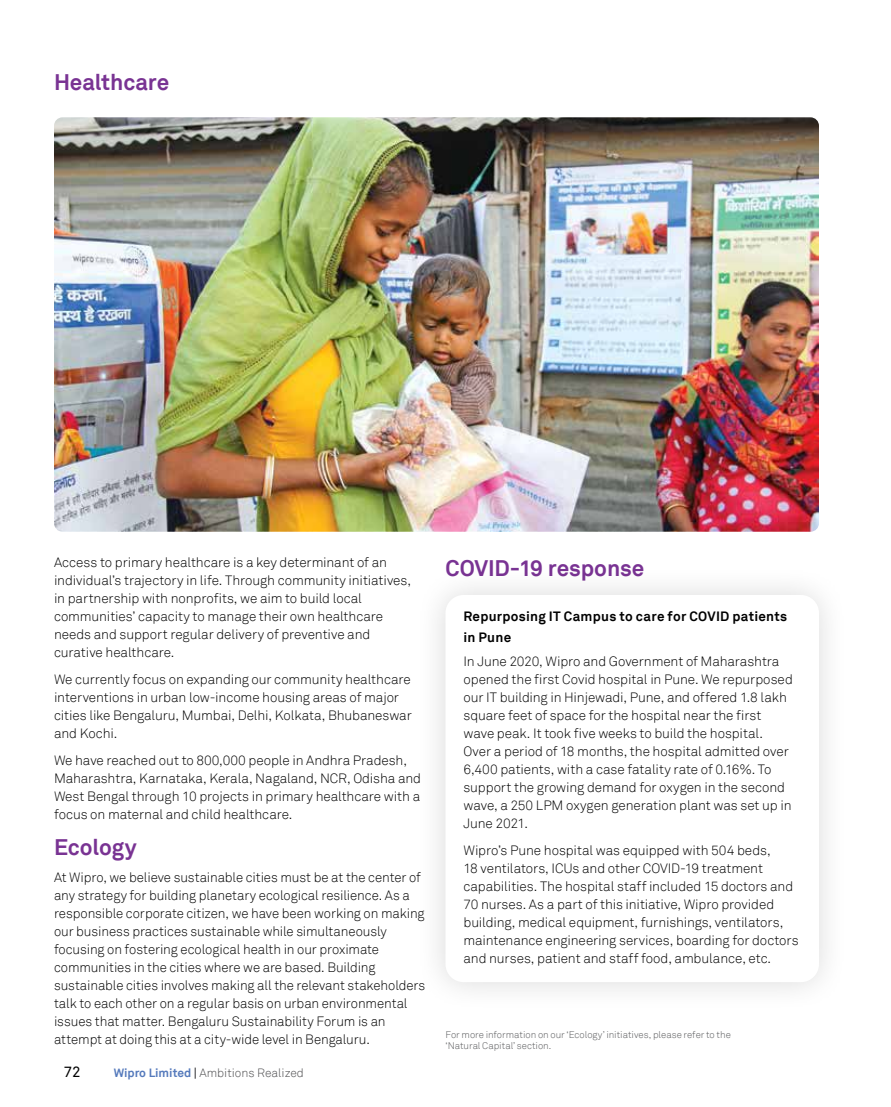
<style>
.page{position:relative;width:891px;height:1107px;background:#fff}
.page>*{position:absolute;margin:0;border:0;box-sizing:border-box;transform-origin:0 0}
.t1{font:700 22.5px "Wipro Akkurat TT";letter-spacing:-.005em;color:#793393}
.t2{font:15px "Wipro Akkurat TT";color:#000}
.t3{font:300 13.5px/18px "Wipro Akkurat TT";letter-spacing:-.005em;color:#000}
.t4{font:700 13.5px/21px "Wipro Akkurat TT";letter-spacing:.02em;color:#000}
.t5{font:300 12px "Wipro Akkurat TT";color:#4d4d4f}
.t6{font:300 9.6px/10.8px "Wipro Akkurat TT";letter-spacing:-.005em;color:#58595b}
.s1{font-weight:700;color:#557abc}
.s2{font-weight:700}
</style>
<div class="page">
<img style="left:54px;top:117px;width:765px;height:415px">
<div style="left:415px;top:565px;width:435px;height:448px;background:#fbfbfb"></div>
<div style="left:445px;top:595px;width:374px;height:387px;background:#fff;border-radius:18px"></div>
<h1 class="t1" style="left:54px;top:68px;width:117px">Healthcare</h1>
<p class="t3" style="left:54px;top:553px;width:359px">Access to primary healthcare is a key determinant of an individual’s trajectory in life. Through community initiatives, in partnership with nonprofits, we aim to build local communities’ capacity to manage their own healthcare needs and support regular delivery of preventive and curative healthcare.</p>
<p class="t3" style="left:54px;top:670px;width:359px">We currently focus on expanding our community healthcare interventions in urban low-income housing areas of major cities like Bengaluru, Mumbai, Delhi, Kolkata, Bhubaneswar and Kochi.</p>
<p class="t3" style="left:54px;top:751px;width:369px">We have reached out to 800,000 people in Andhra Pradesh, Maharashtra, Karnataka, Kerala, Nagaland, NCR, Odisha and West Bengal through 10 projects in primary healthcare with a focus on maternal and child healthcare.</p>
<h1 class="t1" style="left:54px;top:833px;width:84px">Ecology</h1>
<p class="t3" style="left:54px;top:868px;width:373px">At Wipro, we believe sustainable cities must be at the center of any strategy for building planetary ecological resilience. As a responsible corporate citizen, we have been working on making our business practices sustainable while simultaneously focusing on fostering ecological health in our proximate communities in the cities where we are based. Building sustainable cities involves making all the relevant stakeholders talk to each other on a regular basis on urban environmental issues that matter. Bengaluru Sustainability Forum is an attempt at doing this at a city-wide level in Bengaluru.</p>
<p class="t2" style="left:64px;top:1063px;width:19px">72</p>
<p class="t5" style="left:114px;top:1065px;width:192px"><span class="s1">Wipro Limited</span> <span class="s2">|</span> Ambitions Realized</p>
<h1 class="t1" style="left:446px;top:554px;width:200px">COVID-19 response</h1>
<p class="t4" style="left:464px;top:606px;width:325px">Repurposing IT Campus to care for COVID patients in Pune</p>
<p class="t3" style="left:464px;top:652px;width:331px">In June 2020, Wipro and Government of Maharashtra opened the first Covid hospital in Pune. We repurposed our IT building in Hinjewadi, Pune, and offered 1.8 lakh square feet of space for the hospital near the first wave peak. It took five weeks to build the hospital.<br>Over a period of 18 months, the hospital admitted over 6,400 patients, with a case fatality rate of 0.16%. To support the growing demand for oxygen in the second wave, a 250 LPM oxygen generation plant was set up in June 2021.</p>
<p class="t3" style="left:464px;top:841px;width:337px">Wipro’s Pune hospital was equipped with 504 beds,<br>18 ventilators, ICUs and other COVID-19 treatment capabilities. The hospital staff included 15 doctors and 70 nurses. As a part of this initiative, Wipro provided building, medical equipment, furnishings, ventilators, maintenance engineering services, boarding for doctors and nurses, patient and staff food, ambulance, etc.</p>
<p class="t6" style="left:446px;top:1029px;width:287px">For more information on our ‘Ecology’ initiatives, please refer to the ‘Natural Capital’ section.</p>
</div>
